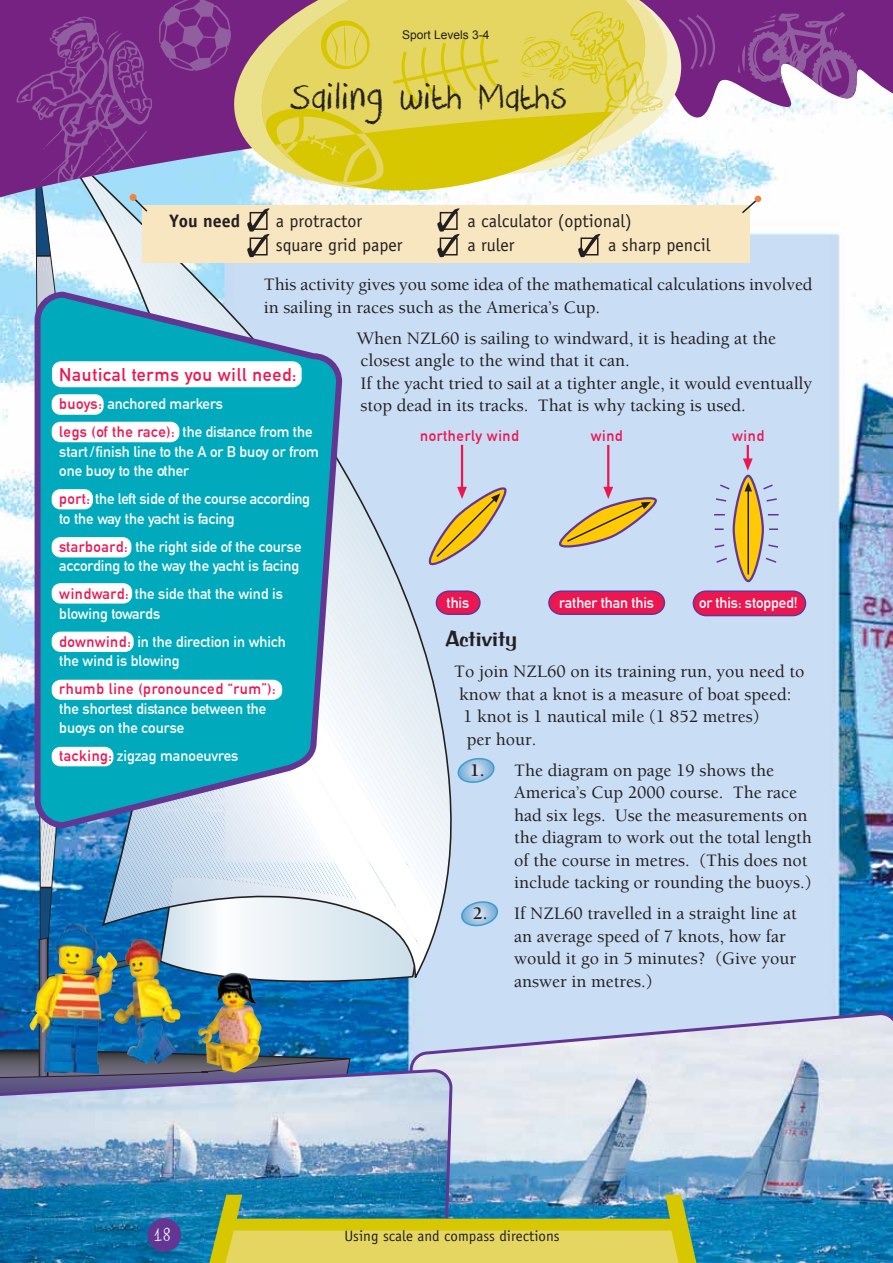
<style>
.page{position:relative;width:893px;height:1263px;background:#fff}
.page>*{position:absolute;margin:0;border:0;box-sizing:border-box;transform-origin:0 0}
.t1{font:42px "DK Crayon Crumble";color:#231f20}
.t2{font:22.5px "Arab Bru D";color:#231f20}
.t3{font:21px "DK Crayon Crumble";color:#fff}
.t4{font:500 18px/22.5px "Berkeley NZ";color:#231f20}
.t5{font:18px "Officina Sans NZ";color:#231f20}
.t6{font:700 18px "DIN Alternate";letter-spacing:.04em;color:#ec1651}
.t7{font:700 18px "Officina Sans NZ";color:#231f20}
.t8{font:700 15px/19.5px "DIN Alternate";color:#fff}
.t9{font:700 15px "DIN Alternate";letter-spacing:.04em;color:#ec1651}
.t10{font:15px "Officina Sans NZ";color:#231f20}
.t11{font:12px "Arial";color:#231f20}
.s1{color:#ec1651}
.s2{font-weight:700}
</style>
<div class="page">
<img style="left:0;top:0;width:893px;height:1263px">
<p class="t11" style="left:402px;top:27px;width:89px">Sport Levels 3-4</p>
<h1 class="t1" style="left:291px;top:71px;width:278px">Sailing with Maths</h1>
<p class="t7" style="left:169px;top:210px;width:72px">You need</p>
<p class="t5" style="left:276px;top:210px;width:88px">a protractor</p>
<p class="t5" style="left:468px;top:210px;width:166px">a calculator (optional)</p>
<p class="t5" style="left:276px;top:234px;width:128px">square grid paper</p>
<p class="t5" style="left:468px;top:234px;width:48px">a ruler</p>
<p class="t5" style="left:608px;top:234px;width:104px">a sharp pencil</p>
<p class="t4" style="left:264px;top:274px;width:550px">This activity gives you some idea of the mathematical calculations involved in sailing in races such as the America’s Cup.</p>
<p class="t4" style="left:357px;top:327px;width:457px">When NZL60 is sailing to windward, it is heading at the closest angle to the wind that it can.<br>If the yacht tried to sail at a tighter angle, it would eventually stop dead in its tracks. That is why tacking is used.</p>
<p class="t6" style="left:59px;top:361px;width:239px">Nautical terms you will need:</p>
<p class="t8" style="left:59px;top:389px;width:255px;line-height:28px"><span class="s1">buoys:</span> anchored markers<br><span class="s1">legs (of the race):</span> the distance from the</p>
<p class="t8" style="left:59px;top:441px;width:261px">start /finish line to the A or B buoy or from one buoy to the other</p>
<p class="t8" style="left:59px;top:488px;width:252px"><span class="s1">port:</span> the left side of the course according to the way the yacht is facing</p>
<p class="t8" style="left:59px;top:536px;width:244px"><span class="s1">starboard:</span> the right side of the course according to the way the yacht is facing</p>
<p class="t8" style="left:59px;top:583px;width:225px"><span class="s1">windward:</span> the side that the wind is blowing towards</p>
<p class="t8" style="left:59px;top:631px;width:228px"><span class="s1">downwind:</span> in the direction in which the wind is blowing</p>
<p class="t9" style="left:59px;top:678px;width:218px">rhumb line (pronounced “rum”):</p>
<p class="t8" style="left:59px;top:698px;width:209px">the shortest distance between the buoys on the course</p>
<p class="t8" style="left:59px;top:745px;width:181px"><span class="s1">tacking:</span> zigzag manoeuvres</p>
<p class="t9" style="left:420px;top:424px;width:100px">northerly wind</p>
<p class="t9" style="left:591px;top:424px;width:34px">wind</p>
<p class="t9" style="left:732px;top:424px;width:34px">wind</p>
<p class="t8" style="left:447px;top:592px;width:24px">this</p>
<p class="t8" style="left:559px;top:592px;width:96px">rather than this</p>
<p class="t8" style="left:699px;top:592px;width:100px">or this: stopped!</p>
<p class="t2" style="left:446px;top:626px;width:73px">Activity</p>
<p class="t4" style="left:454px;top:661px;width:352px">To join NZL60 on its training run, you need to</p>
<p class="t4" style="left:459px;top:683px;width:334px">know that a knot is a measure of boat speed:</p>
<p class="t4" style="left:463px;top:706px;width:298px">1 knot is 1 nautical mile (1 852 metres)</p>
<p class="t4" style="left:467px;top:728px;width:71px">per hour.</p>
<p class="t4" style="left:514px;top:759px;width:299px;text-indent:-44px"><span class="s2">1.</span> The diagram on page 19 shows the America’s Cup 2000 course. The race had six legs. Use the measurements on the diagram to work out the total length of the course in metres. (This does not include tacking or rounding the buoys.)</p>
<p class="t4" style="left:514px;top:903px;width:284px;text-indent:-41px"><span class="s2">2.</span> If NZL60 travelled in a straight line at an average speed of 7 knots, how far would it go in 5 minutes? (Give your answer in metres.)</p>
<p class="t3" style="left:154px;top:1222px;width:19px">18</p>
<p class="t10" style="left:344px;top:1227px;width:217px">Using scale and compass directions</p>
</div>
